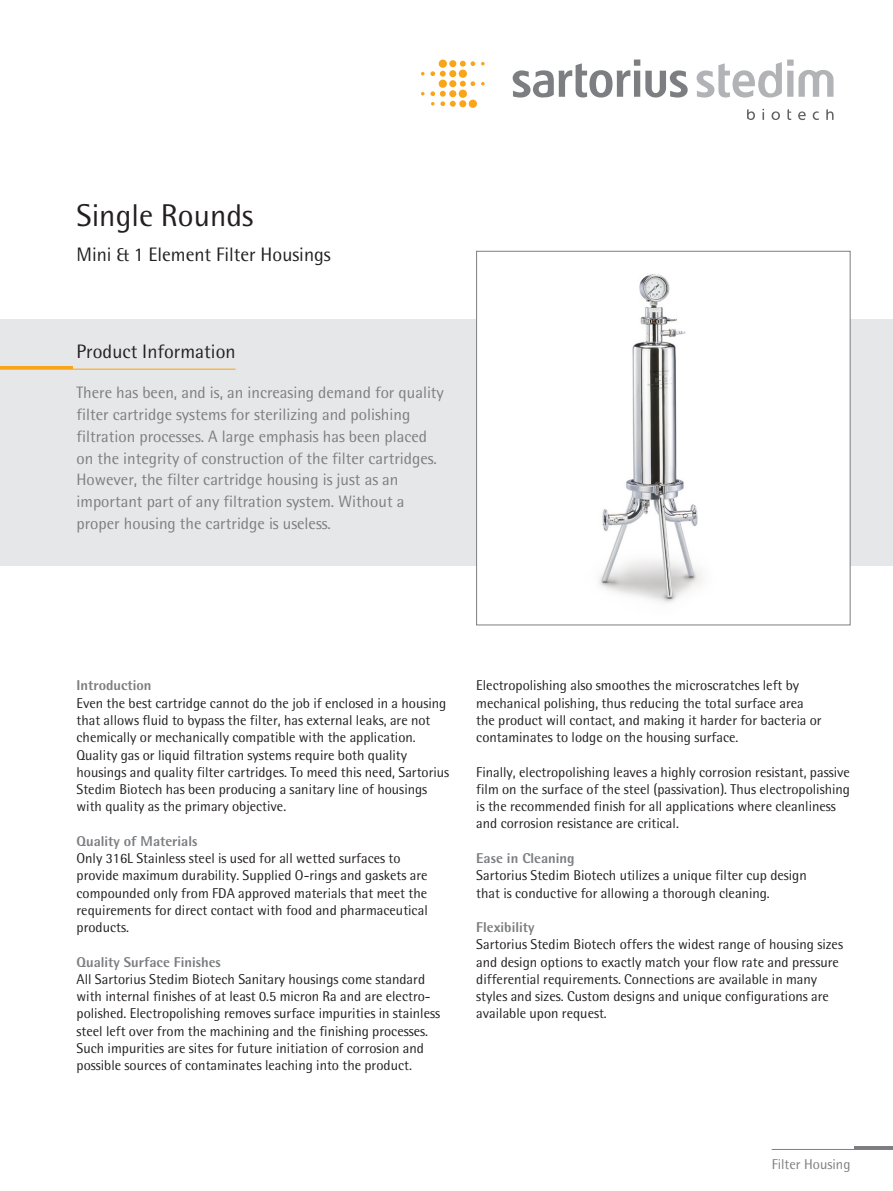
<style>
.page{position:relative;width:893px;height:1191px;background:#fff}
.page>*{position:absolute;margin:0;border:0;box-sizing:border-box;transform-origin:0 0}
.t1{font:31.5px "Sartorius Rotis Sans 2013";color:#231f20}
.t2{font:19.5px "Sartorius Rotis Sans 2013";color:#231f20}
.t3{font:16.5px/21.8px "Sartorius Rotis Sans 2013";color:#7c7e81}
.t4{font:14.25px/17.2px "Sartorius Rotis Sans 2013";color:#231f20}
.t5{font:800 14.25px "Sartorius Rotis Sans 2013";color:#7c7e81}
.t6{font:14.25px "Sartorius Rotis Sans 2013";color:#7c7e81}
</style>
<div class="page">
<hr style="left:855px;top:1146px;width:38px;height:3px;background:#7c7e81">
<div style="left:0;top:319px;width:893px;height:247px;background:#e6e7e9"></div>
<div style="left:439px;top:60px;width:8px;height:8px;background:#f9a51b;border-radius:50%"></div>
<svg style="left:481px;top:62px;width:4px;height:3px"></svg>
<svg style="left:481px;top:82px;width:4px;height:3px"></svg>
<svg style="left:469px;top:100px;width:8px;height:8px"></svg>
<svg style="left:421px;top:61px;width:54px;height:46px"></svg>
<svg style="left:513px;top:60px;width:175px;height:38px"></svg>
<svg style="left:826px;top:109px;width:7px;height:11px"></svg>
<svg style="left:813px;top:111px;width:6px;height:9px"></svg>
<svg style="left:787px;top:109px;width:4px;height:11px"></svg>
<svg style="left:771px;top:111px;width:9px;height:9px"></svg>
<svg style="left:762px;top:109px;width:2px;height:11px"></svg>
<svg style="left:747px;top:109px;width:8px;height:11px"></svg>
<svg style="left:798px;top:111px;width:8px;height:9px"></svg>
<svg style="left:697px;top:60px;width:136px;height:38px"></svg>
<hr style="left:0;top:366px;width:72px;height:3px;background:#f9a51b">
<div style="left:477px;top:251px;width:373px;height:374px;background:#fff"></div>
<img style="left:599px;top:274px;width:103px;height:329px">
<div style="left:476px;top:251px;width:374px;height:374px;border:1px solid #7c7e81"></div>
<hr style="left:772px;top:1149px;width:121px;height:1px;background:#7c7e81">
<hr style="left:0;top:368px;width:236px;height:2px;background:#f9a51b">
<h1 class="t1" style="left:77px;top:197px;width:178px">Single Rounds</h1>
<h2 class="t2" style="left:77px;top:243px;width:256px">Mini &amp; 1 Element Filter Housings</h2>
<h2 class="t2" style="left:77px;top:340px;width:161px">Product Information</h2>
<p class="t3" style="left:77px;top:382px;width:369px">There has been, and is, an increasing demand for quality filter cartridge systems for sterilizing and polishing filtration processes. A large emphasis has been placed on the integrity of construction of the filter cartridges.<br>However, the filter cartridge housing is just as an important part of any filtration system. Without a proper housing the cartridge is useless.</p>
<p class="t5" style="left:77px;top:676px;width:77px">Introduction</p>
<p class="t4" style="left:77px;top:694px;width:374px">Even the best cartridge cannot do the job if enclosed in a housing that allows fluid to bypass the filter, has external leaks, are not chemically or mechanically compatible with the application.<br>Quality gas or liquid filtration systems require both quality housings and quality filter cartridges. To meed this need, Sartorius Stedim Biotech has been producing a sanitary line of housings with quality as the primary objective.</p>
<p class="t5" style="left:77px;top:832px;width:122px">Quality of Materials</p>
<p class="t4" style="left:77px;top:849px;width:353px">Only 316L Stainless steel is used for all wetted surfaces to provide maximum durability. Supplied O-rings and gaskets are compounded only from FDA approved materials that meet the requirements for direct contact with food and pharmaceutical products.</p>
<p class="t5" style="left:77px;top:952px;width:146px">Quality Surface Finishes</p>
<p class="t4" style="left:77px;top:970px;width:365px">All Sartorius Stedim Biotech Sanitary housings come standard with internal finishes of at least 0.5 micron Ra and are electro&shy;polished. Electropolishing removes surface impurities in stainless steel left over from the machining and the finishing processes.<br>Such impurities are sites for future initiation of corrosion and possible sources of contaminates leaching into the product.</p>
<p class="t4" style="left:476px;top:677px;width:347px">Electropolishing also smoothes the microscratches left by mechanical polishing, thus reducing the total surface area the product will contact, and making it harder for bacteria or contaminates to lodge on the housing surface.</p>
<p class="t4" style="left:476px;top:763px;width:375px">Finally, electropolishing leaves a highly corrosion resistant, passive film on the surface of the steel (passivation). Thus electropolishing is the recommended finish for all applications where cleanliness and corrosion resistance are critical.</p>
<p class="t5" style="left:476px;top:849px;width:100px">Ease in Cleaning</p>
<p class="t4" style="left:476px;top:866px;width:332px">Sartorius Stedim Biotech utilizes a unique filter cup design that is conductive for allowing a thorough cleaning.</p>
<p class="t5" style="left:476px;top:918px;width:60px">Flexibility</p>
<p class="t4" style="left:476px;top:935px;width:368px">Sartorius Stedim Biotech offers the widest range of housing sizes and design options to exactly match your flow rate and pressure differential requirements. Connections are available in many styles and sizes. Custom designs and unique configurations are available upon request.</p>
<p class="t6" style="left:772px;top:1155px;width:80px">Filter Housing</p>
</div>
